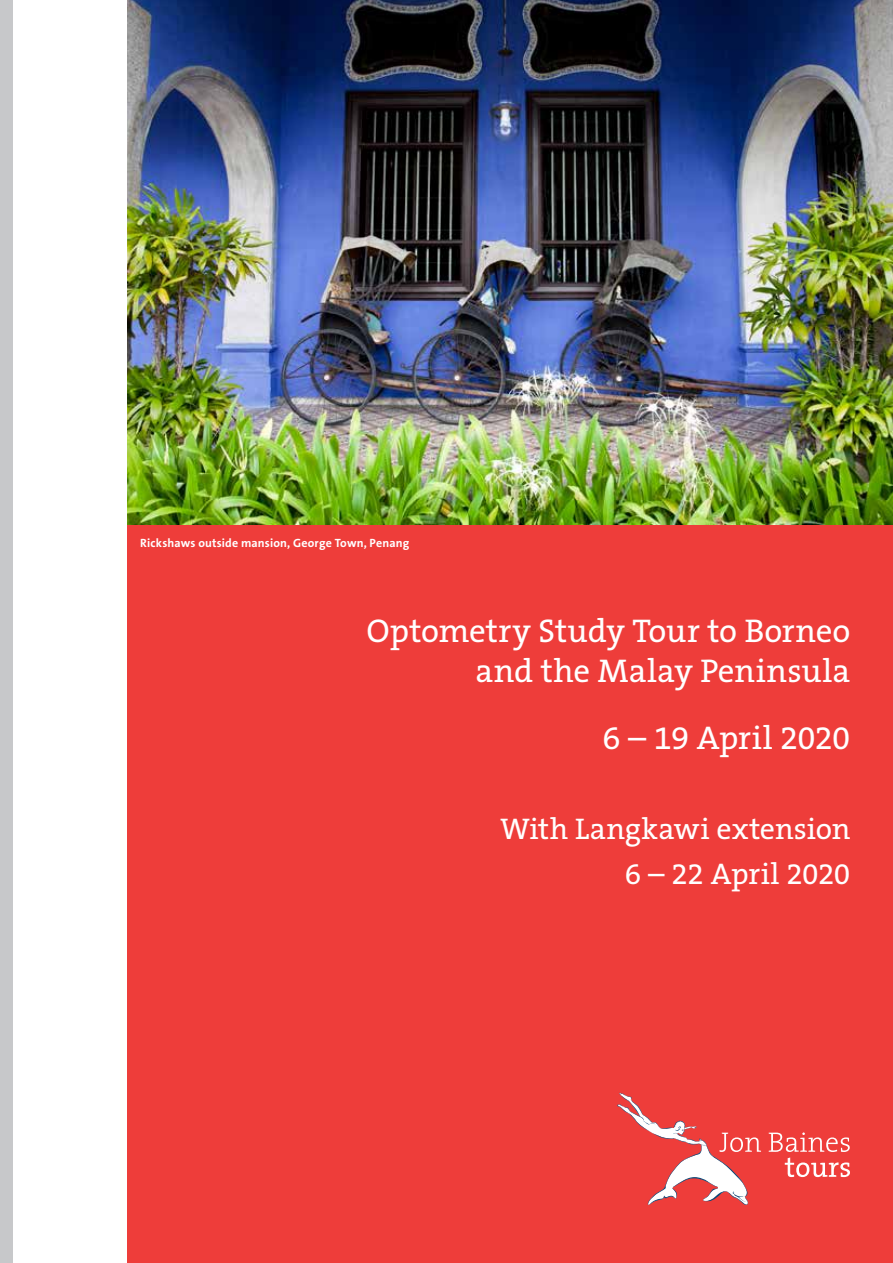
<style>
.page{position:relative;width:893px;height:1263px;background:#fff}
.page>*{position:absolute;margin:0;border:0;box-sizing:border-box;transform-origin:0 0}
.t1{font:33px/39.6px "The Serif B5 Plain";color:#fff;text-align:right}
.t2{font:33px "The Serif B5 Plain";letter-spacing:-.02em;color:#fff}
.t3{font:30px/44.5px "The Serif B5 Plain";letter-spacing:-.01em;color:#fff;text-align:right}
.t4{font:700 12px "The Sans B7";letter-spacing:.015em;color:#fff}
</style>
<div class="page">
<div style="left:128px;top:502px;width:765px;height:761px;background:#ee3d3a"></div>
<svg style="left:617px;top:1092px;width:144px;height:113px"></svg>
<svg style="left:769px;top:1132px;width:81px;height:45px"></svg>
<img style="left:128px;top:0;width:765px;height:524px">
<div style="left:0;top:0;width:13px;height:1263px;background:#c7c8ca"></div>
<p class="t4" style="left:140px;top:536px;width:270px">Rickshaws outside mansion, George Town, Penang</p>
<p class="t1" style="left:366px;top:612px;width:485px">Optometry Study Tour to Borneo and the Malay Peninsula</p>
<p class="t2" style="left:603px;top:721px;width:249px">6 – 19 April 2020</p>
<p class="t3" style="left:500px;top:808px;width:352px">With Langkawi extension<br>6 – 22 April 2020</p>
</div>
